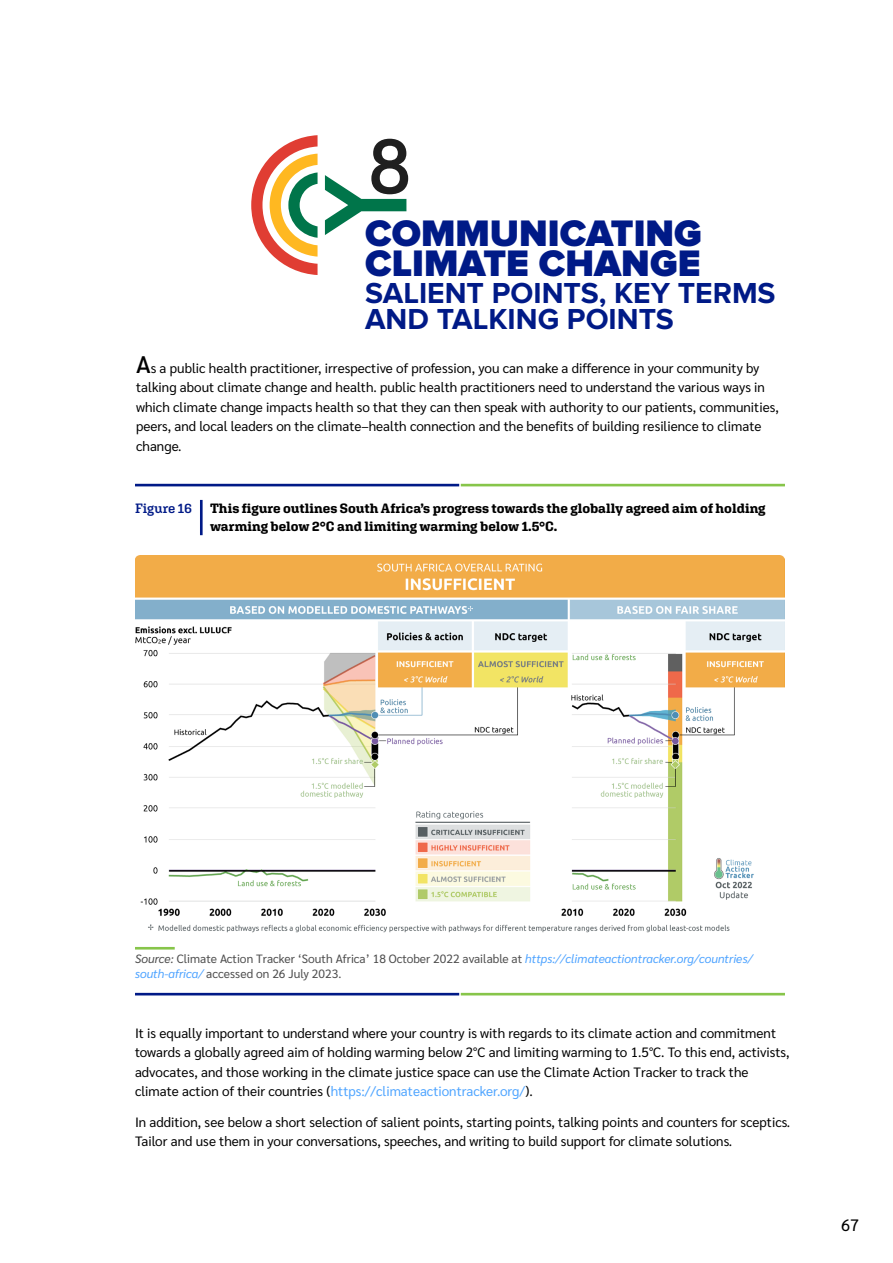
<style>
.page{position:relative;width:893px;height:1263px;background:#fff}
.page>*{position:absolute;margin:0;border:0;box-sizing:border-box;transform-origin:0 0}
.Chapter_Number{font:500 75px "Futura BT";color:#1f1f1f}
.Chapter_Heading{font:900 38.25px/30px "Proxima Nova";color:#001a87}
.Chapter_Heading-2{font:700 30px/25.5px "Proxima Nova";color:#001a87}
.t1{font:16.5px "Sarabun";color:#000}
.Body_Text{font:13.5px/19.5px "Sarabun";color:#000}
.Body_Text_-_First_Pa{font:13.5px/19.5px "Sarabun";color:#000}
.Figure_Heading{font:700 13.5px/18px "Aglet Slab";color:#000}
.Figure_Heading-2{font:600 13.5px "Aglet Slab";letter-spacing:-.01em;color:#001a87}
.Source_Line{font:12px/15px "Sarabun";color:#4d4d4d}
.s1{font-weight:500;font-size:24px}
.s2{font-style:italic}
.s3{font-style:italic;color:#4da3ff}
.s4{color:#4fa5ff}
</style>
<div class="page">
<hr style="left:200px;top:500px;width:3px;height:35px;background:#001a87">
<hr style="left:135px;top:947px;width:40px;height:2px;background:#87c54a">
<hr style="left:135px;top:484px;width:324px;height:2px;background:#001a87">
<hr style="left:461px;top:484px;width:324px;height:2px;background:#87c54a">
<hr style="left:135px;top:993px;width:324px;height:2px;background:#001a87">
<hr style="left:461px;top:993px;width:324px;height:2px;background:#87c54a">
<img style="left:135px;top:555px;width:650px;height:378px">
<svg style="left:251px;top:135px;width:67px;height:140px"></svg>
<svg style="left:325px;top:175px;width:81px;height:60px"></svg>
<p class="Chapter_Number" style="left:367px;top:121px;width:47px">8</p>
<p class="Chapter_Heading" style="left:365px;top:220px;width:338px">COMMUNICATING<br>CLIMATE CHANGE</p>
<p class="Chapter_Heading-2" style="left:365px;top:281px;width:412px">SALIENT POINTS, KEY TERMS<br>AND TALKING POINTS</p>
<p class="Body_Text_-_First_Pa" style="left:136px;top:358px;width:644px"><span class="s1">A</span>s a public health practitioner, irrespective of profession, you can make a difference in your community by talking about climate change and health. public health practitioners need to understand the various ways in which climate change impacts health so that they can then speak with authority to our patients, communities, peers, and local leaders on the climate–health connection and the benefits of building resilience to climate change.</p>
<p class="Figure_Heading-2" style="left:135px;top:500px;width:59px">Figure 16</p>
<p class="Figure_Heading" style="left:210px;top:499px;width:557px">This figure outlines South Africa’s progress towards the globally agreed aim of holding warming below 2°C and limiting warming below 1.5°C.</p>
<p class="Source_Line" style="left:135px;top:951px;width:619px"><span class="s2">Source:</span> Climate Action Tracker ‘South Africa’ 18 October 2022 available at <span class="s3">https://climateactiontracker.org/countries/ south-africa/</span> accessed on 26 July 2023.</p>
<p class="Body_Text" style="left:135px;top:1023px;width:656px">It is equally important to understand where your country is with regards to its climate action and commitment towards a globally agreed aim of holding warming below 2°C and limiting warming to 1.5°C. To this end, activists, advocates, and those working in the climate justice space can use the Climate Action Tracker to track the climate action of their countries (<span class="s4">https://climateactiontracker.org/</span>).</p>
<p class="Body_Text" style="left:135px;top:1112px;width:657px">In addition, see below a short selection of salient points, starting points, talking points and counters for sceptics.<br>Tailor and use them in your conversations, speeches, and writing to build support for climate solutions.</p>
<p class="t1" style="left:841px;top:1215px;width:20px">67</p>
</div>
